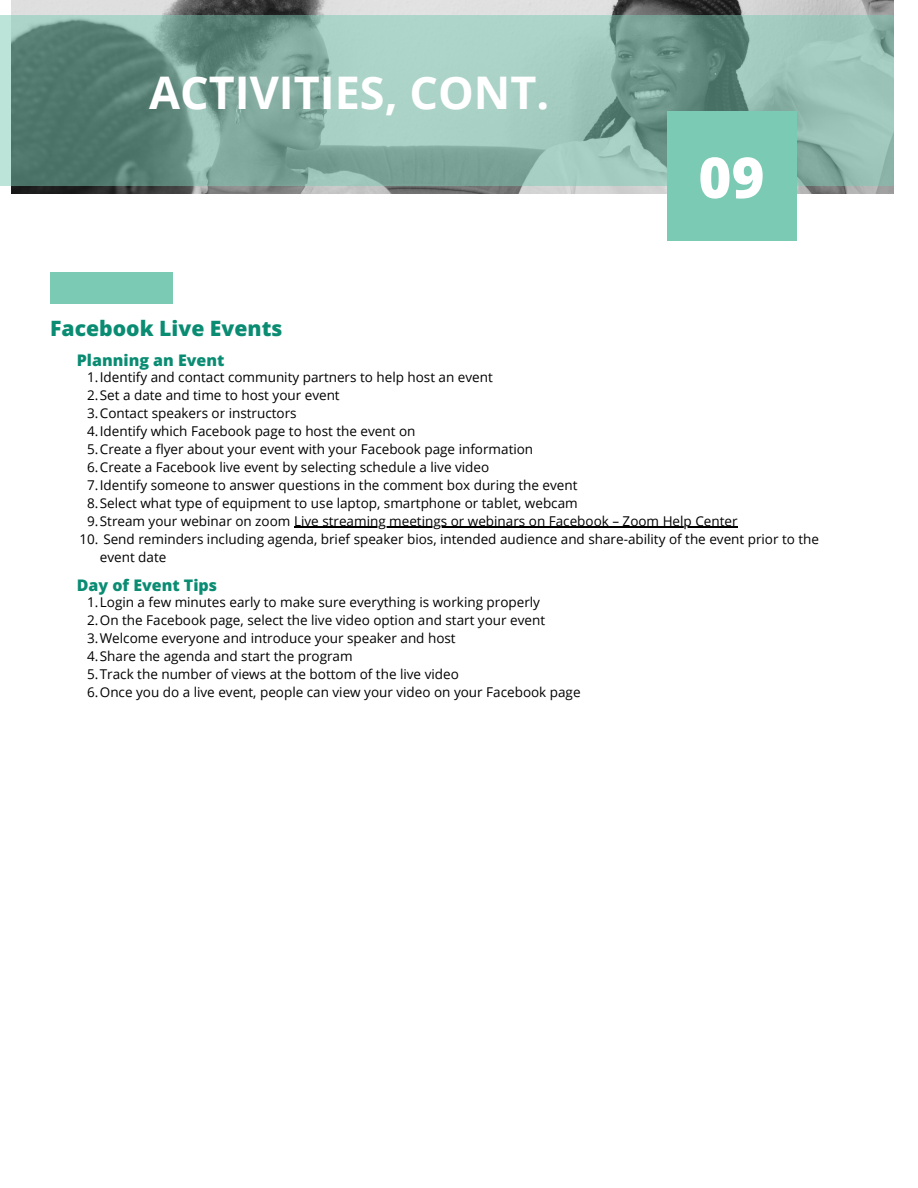
<style>
.page{position:relative;width:918px;height:1188px;background:#fff}
.page>*{position:absolute;margin:0;border:0;box-sizing:border-box;transform-origin:0 0}
.t1{font:800 56.4px "Open Sans";color:#fff}
.t2{font:700 45px "Open Sans";color:#fff}
.t3{font:800 21.15px "Open Sans";color:#0a8c73}
.t4{font:800 16.05px "Open Sans";color:#0a8c73}
.t5{font:13.5px/18px "Open Sans";color:#000}
</style>
<div class="page">
<div style="left:50px;top:273px;width:123px;height:31px;background:#7bcab3"></div>
<img style="left:12px;top:0;width:882px;height:194px">
<svg style="left:0;top:15px;width:894px;height:171px;background:#85aca1"></svg>
<div style="left:667px;top:111px;width:129px;height:130px;background:#7bcab3"></div>
<hr style="left:294px;top:527px;width:444px;height:1px;background:#000">
<p class="t2" style="left:149px;top:61px;width:402px">ACTIVITIES, CONT.</p>
<p class="t1" style="left:698px;top:138px;width:68px">09</p>
<p class="t3" style="left:50px;top:313px;width:234px">Facebook Live Events</p>
<p class="t5" style="left:87px;top:367px;width:407px">1.Identify and contact community partners to help host an event</p>
<p class="t5" style="left:87px;top:385px;width:254px">2.Set a date and time to host your event</p>
<p class="t5" style="left:87px;top:403px;width:211px">3.Contact speakers or instructors</p>
<p class="t5" style="left:87px;top:421px;width:330px">4.Identify which Facebook page to host the event on</p>
<p class="t5" style="left:87px;top:439px;width:448px">5.Create a flyer about your event with your Facebook page information</p>
<p class="t5" style="left:87px;top:457px;width:404px">6.Create a Facebook live event by selecting schedule a live video</p>
<p class="t5" style="left:87px;top:475px;width:492px">7.Identify someone to answer questions in the comment box during the event</p>
<p class="t5" style="left:87px;top:493px;width:492px">8.Select what type of equipment to use laptop, smartphone or tablet, webcam</p>
<p class="t5" style="left:87px;top:511px;width:652px">9.Stream your webinar on zoom Live streaming meetings or webinars on Facebook – Zoom Help Center</p>
<p class="t5" style="left:100px;top:529px;width:721px;text-indent:-20px">10. Send reminders including agenda, brief speaker bios, intended audience and share-ability of the event prior to the event date</p>
<p class="t4" style="left:77px;top:349px;width:149px">Planning an Event</p>
<p class="t4" style="left:77px;top:574px;width:142px">Day of Event Tips</p>
<p class="t5" style="left:87px;top:592px;width:454px">1.Login a few minutes early to make sure everything is working properly</p>
<p class="t5" style="left:87px;top:610px;width:459px">2.On the Facebook page, select the live video option and start your event</p>
<p class="t5" style="left:87px;top:628px;width:370px">3.Welcome everyone and introduce your speaker and host</p>
<p class="t5" style="left:87px;top:646px;width:267px">4.Share the agenda and start the program</p>
<p class="t5" style="left:87px;top:664px;width:373px">5.Track the number of views at the bottom of the live video</p>
<p class="t5" style="left:87px;top:682px;width:495px">6.Once you do a live event, people can view your video on your Facebook page</p>
</div>
